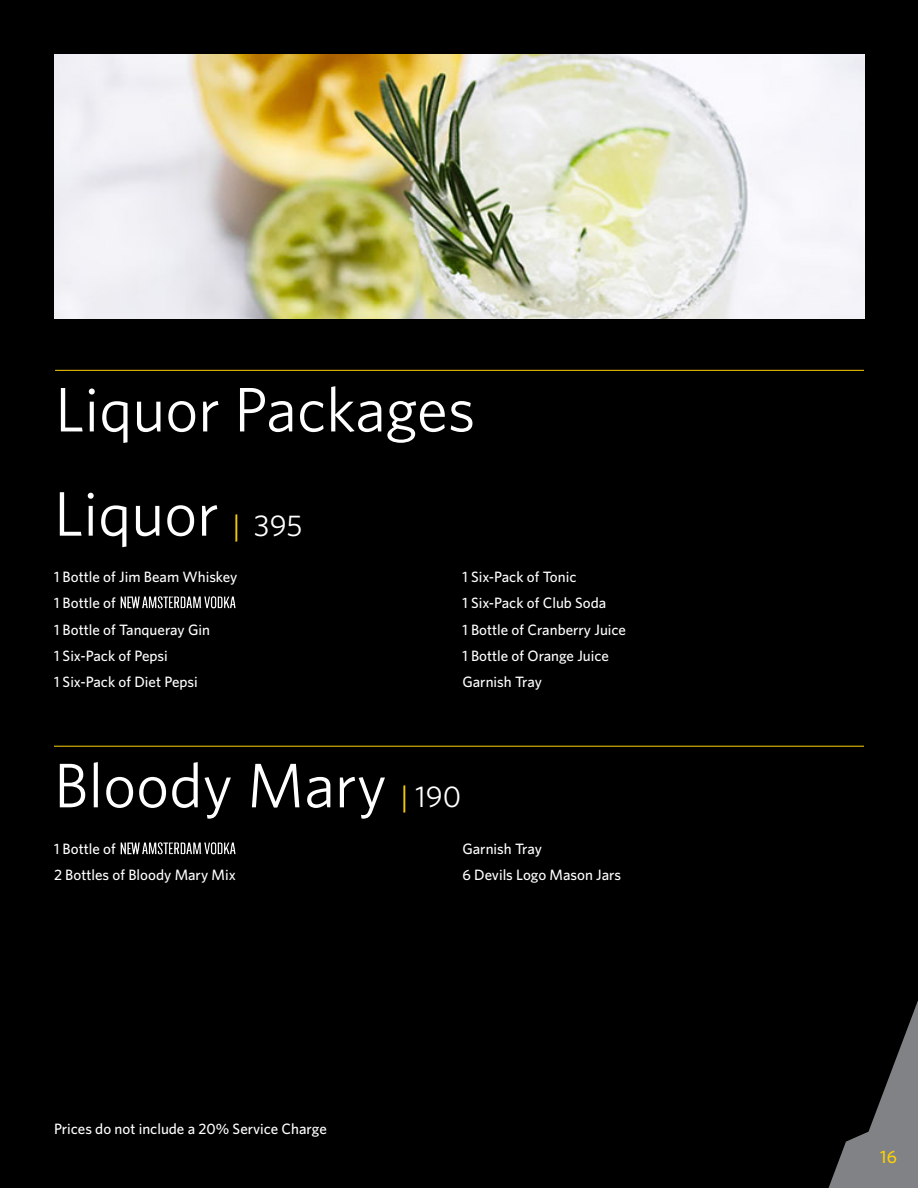
<style>
.page{position:relative;width:918px;height:1188px;background:#000}
.page>*{position:absolute;margin:0;border:0;box-sizing:border-box;transform-origin:0 0}
.t1{font:63px "Whitney";color:#fff}
.t2{font:500 18px "Whitney";color:#fed105}
.bullet_Descript{font:500 15px "Whitney";color:#fff}
.Description{font:500 15px "Whitney";color:#fff}
.s1{font-size:30px;color:#fed105}
.s2{font-size:30px}
</style>
<div class="page">
<svg style="left:829px;top:1000px;width:89px;height:188px"></svg>
<img style="left:54px;top:54px;width:811px;height:265px">
<img style="left:120px;top:596px;width:116px;height:13px">
<hr style="left:54px;top:746px;width:810px;height:1px;background:#fed105">
<img style="left:120px;top:842px;width:116px;height:13px">
<hr style="left:55px;top:370px;width:809px;height:1px;background:#fed105">
<p class="t1" style="left:55px;top:368px;width:422px">Liquor Packages</p>
<p class="t1" style="left:54px;top:472px;width:250px">Liquor <span class="s1">|</span> <span class="s2">395</span></p>
<p class="bullet_Descript" style="left:54px;top:567px;width:185px">1 Bottle of Jim Beam Whiskey</p>
<p class="bullet_Descript" style="left:54px;top:593px;width:63px">1 Bottle of</p>
<p class="bullet_Descript" style="left:54px;top:620px;width:158px">1 Bottle of Tanqueray Gin</p>
<p class="bullet_Descript" style="left:54px;top:646px;width:115px">1 Six-Pack of Pepsi</p>
<p class="bullet_Descript" style="left:54px;top:672px;width:145px">1 Six-Pack of Diet Pepsi</p>
<p class="bullet_Descript" style="left:462px;top:567px;width:116px">1 Six-Pack of Tonic</p>
<p class="bullet_Descript" style="left:462px;top:593px;width:145px">1 Six-Pack of Club Soda</p>
<p class="bullet_Descript" style="left:462px;top:620px;width:165px">1 Bottle of Cranberry Juice</p>
<p class="bullet_Descript" style="left:462px;top:646px;width:148px">1 Bottle of Orange Juice</p>
<p class="bullet_Descript" style="left:462px;top:672px;width:81px">Garnish Tray</p>
<p class="t1" style="left:54px;top:744px;width:409px">Bloody Mary <span class="s1">|</span> <span class="s2">190</span></p>
<p class="bullet_Descript" style="left:54px;top:839px;width:63px">1 Bottle of</p>
<p class="bullet_Descript" style="left:54px;top:865px;width:183px">2 Bottles of Bloody Mary Mix</p>
<p class="bullet_Descript" style="left:462px;top:839px;width:81px">Garnish Tray</p>
<p class="bullet_Descript" style="left:462px;top:865px;width:160px">6 Devils Logo Mason Jars</p>
<p class="Description" style="left:54px;top:1119px;width:274px">Prices do not include a 20% Service Charge</p>
<p class="t2" style="left:880px;top:1144px;width:18px">16</p>
</div>
